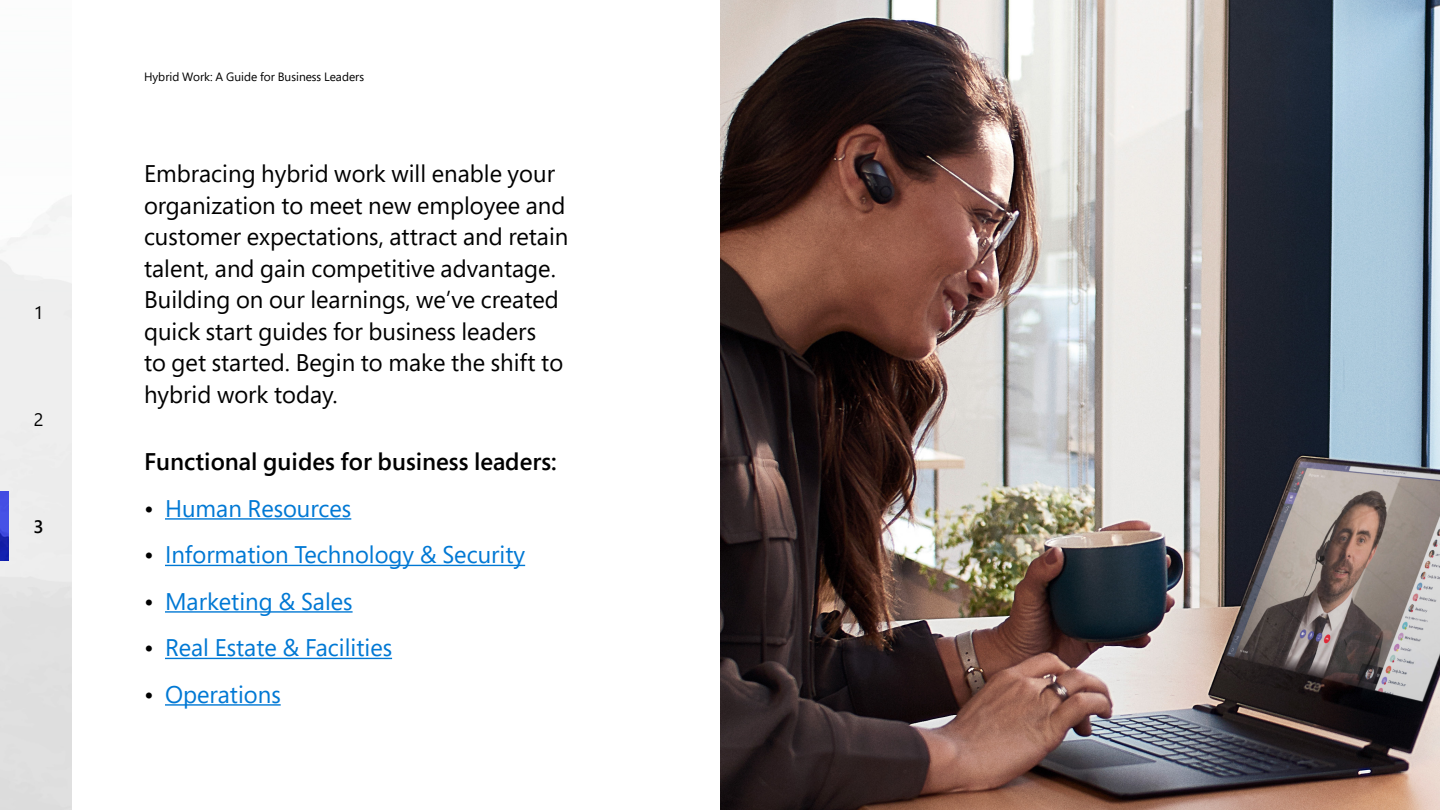
<style>
.page{position:relative;width:1440px;height:810px;background:#fff}
.page>*{position:absolute;margin:0;border:0;box-sizing:border-box;transform-origin:0 0}
._32_42{font:24px/31.5px "Segoe Pro";color:#000}
.t1{font:24px "Segoe Pro";color:#0078d4}
._32_42-2{font:600 24px "Segoe Pro";color:#000}
.t2{font:18px "Segoe Pro";color:#000}
.t3{font:600 18px "Segoe Pro";color:#000}
.t4{font:12px "Segoe Pro";color:#000}
.s1{color:#000}
</style>
<div class="page">
<img style="left:0;top:195px;width:72px;height:615px">
<img style="left:0;top:491px;width:9px;height:69px">
<hr style="left:165px;top:518px;width:186px;height:2px;background:#0078d4">
<hr style="left:165px;top:565px;width:360px;height:1px;background:#0078d4">
<hr style="left:165px;top:611px;width:188px;height:2px;background:#0078d4">
<hr style="left:165px;top:658px;width:227px;height:1px;background:#0078d4">
<hr style="left:165px;top:704px;width:116px;height:2px;background:#0078d4">
<img style="left:720px;top:0;width:720px;height:810px">
<p class="t2" style="left:35px;top:300px;width:9px">1</p>
<p class="t2" style="left:34px;top:407px;width:11px">2</p>
<p class="t3" style="left:34px;top:514px;width:12px">3</p>
<p class="t4" style="left:144px;top:69px;width:222px">Hybrid Work: A Guide for Business Leaders</p>
<p class="_32_42" style="left:144px;top:157px;width:426px">Embracing hybrid work will enable your organization to meet new employee and customer expectations, attract and retain talent, and gain competitive advantage.<br>Building on our learnings, we’ve created quick start guides for business leaders<br>to get started. Begin to make the shift to hybrid work today.</p>
<p class="_32_42-2" style="left:144px;top:445px;width:414px">Functional guides for business leaders:</p>
<p class="t1" style="left:144px;top:492px;width:209px"><span class="s1">•</span> Human Resources</p>
<p class="t1" style="left:144px;top:538px;width:383px"><span class="s1">•</span> Information Technology &amp; Security</p>
<p class="t1" style="left:144px;top:585px;width:210px"><span class="s1">•</span> Marketing &amp; Sales</p>
<p class="t1" style="left:144px;top:631px;width:250px"><span class="s1">•</span> Real Estate &amp; Facilities</p>
<p class="t1" style="left:144px;top:678px;width:138px"><span class="s1">•</span> Operations</p>
</div>
